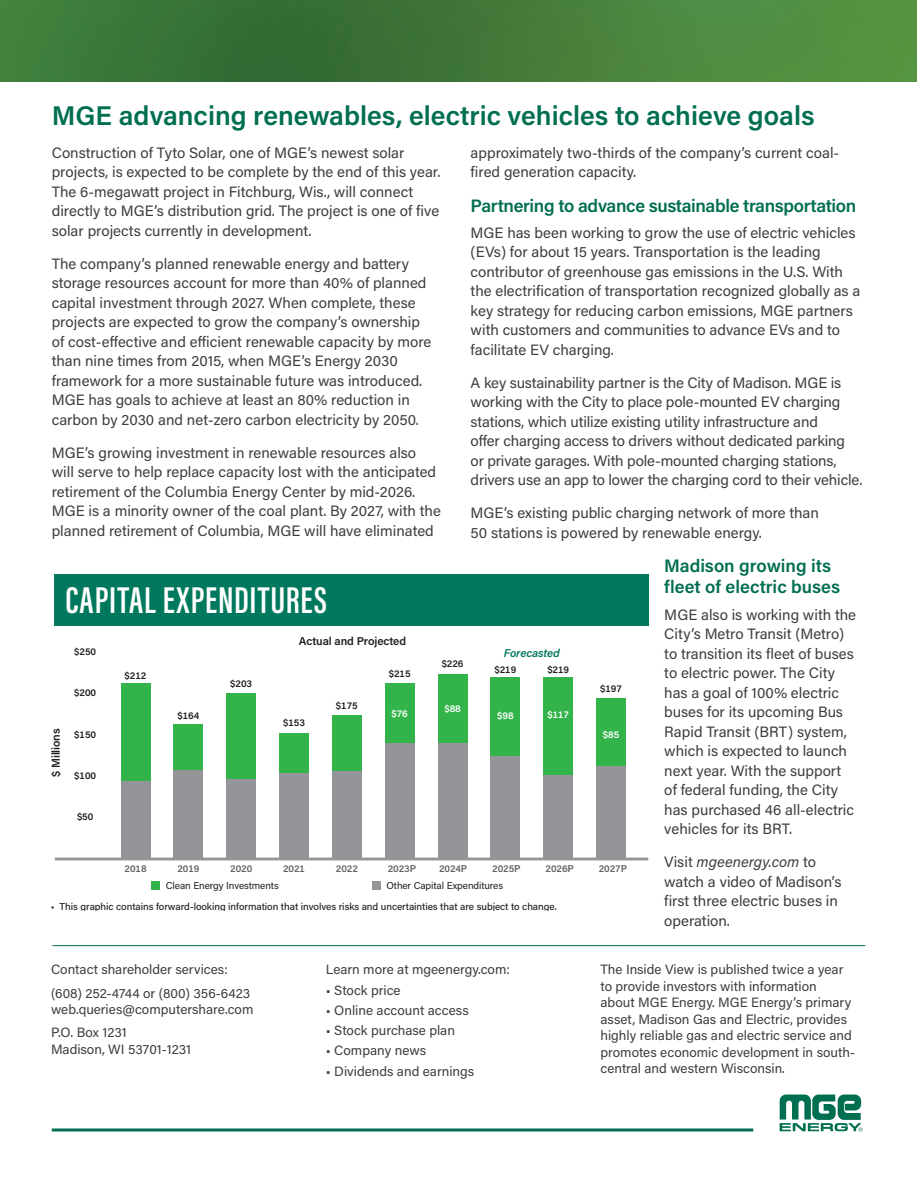
<style>
.page{position:relative;width:918px;height:1188px;background:#fff}
.page>*{position:absolute;margin:0;border:0;box-sizing:border-box;transform-origin:0 0}
.t1{font:600 38.4px "Acumin Pro Extra Cond";letter-spacing:.025em;color:#fff}
.t2{font:600 27px "Acumin Pro";color:#006e51}
.t3{font:600 18px/21px "Acumin Pro";letter-spacing:-.015em;color:#006e51}
.t4{font:15px/19.5px "Acumin Pro";color:#3e3e3f}
.t5{font:13.5px/16.5px "Acumin Pro";color:#3e3e3f}
.t6{font:600 11.4px "Acumin Pro";letter-spacing:-.01em;color:#231f20}
.t7{font:italic 600 11.4px "Acumin Pro";letter-spacing:-.01em;color:#00775f}
.t8{font:500 9.9px "Acumin Pro";letter-spacing:-.005em;color:#231f20}
.t9{font:600 9.9px "Acumin Pro";letter-spacing:-.01em;color:#231f20}
.t10{font:9.9px "Acumin Pro";letter-spacing:-.01em;color:#231f20}
.t11{font:600 9.9px "Acumin Pro";letter-spacing:-.01em;color:#636366}
.t12{font:600 9.9px "Acumin Pro";letter-spacing:-.01em;color:#fff}
.s1{font-style:italic}
</style>
<div class="page">
<img style="left:0;top:0;width:916px;height:81px">
<svg style="left:779px;top:1095px;width:83px;height:36px"></svg>
<hr style="left:52px;top:1128px;width:701px;height:3px;background:#006e51">
<div style="left:54px;top:575px;width:594px;height:51px;background:#00785d"></div>
<div style="left:121px;top:684px;width:29px;height:175px;background:#33b44a"></div>
<div style="left:173px;top:725px;width:30px;height:134px;background:#33b44a"></div>
<div style="left:226px;top:694px;width:30px;height:165px;background:#33b44a"></div>
<div style="left:279px;top:733px;width:30px;height:126px;background:#33b44a"></div>
<div style="left:332px;top:716px;width:30px;height:143px;background:#33b44a"></div>
<div style="left:385px;top:684px;width:29px;height:175px;background:#33b44a"></div>
<div style="left:437px;top:675px;width:30px;height:184px;background:#33b44a"></div>
<div style="left:490px;top:678px;width:30px;height:181px;background:#33b44a"></div>
<div style="left:543px;top:678px;width:30px;height:181px;background:#33b44a"></div>
<div style="left:596px;top:698px;width:30px;height:161px;background:#33b44a"></div>
<div style="left:121px;top:781px;width:29px;height:78px;background:#939598"></div>
<div style="left:173px;top:771px;width:30px;height:88px;background:#939598"></div>
<div style="left:226px;top:780px;width:30px;height:79px;background:#939598"></div>
<div style="left:279px;top:774px;width:30px;height:85px;background:#939598"></div>
<div style="left:332px;top:771px;width:30px;height:88px;background:#939598"></div>
<div style="left:385px;top:743px;width:29px;height:116px;background:#939598"></div>
<div style="left:437px;top:743px;width:30px;height:116px;background:#939598"></div>
<div style="left:490px;top:757px;width:30px;height:102px;background:#939598"></div>
<div style="left:543px;top:775px;width:30px;height:84px;background:#939598"></div>
<div style="left:596px;top:767px;width:30px;height:92px;background:#939598"></div>
<hr style="left:55px;top:858px;width:593px;height:2px;background:#939598">
<div style="left:151px;top:881px;width:8px;height:9px;background:#33b44a"></div>
<div style="left:371px;top:881px;width:9px;height:9px;background:#939598"></div>
<hr style="left:52px;top:945px;width:813px;height:1px;background:#006e51">
<h2 class="t2" style="left:52px;top:96px;width:764px">MGE advancing renewables, electric vehicles to achieve goals</h2>
<p class="t4" style="left:52px;top:142px;width:390px">Construction of Tyto Solar, one of MGE’s newest solar projects, is expected to be complete by the end of this year.<br>The 6-megawatt project in Fitchburg, Wis., will connect directly to MGE’s distribution grid. The project is one of five solar projects currently in development.</p>
<p class="t4" style="left:52px;top:253px;width:381px">The company’s planned renewable energy and battery storage resources account for more than 40% of planned capital investment through 2027. When complete, these projects are expected to grow the company’s ownership of cost-effective and efficient renewable capacity by more than nine times from 2015, when MGE’s Energy 2030 framework for a more sustainable future was introduced.<br>MGE has goals to achieve at least an 80% reduction in carbon by 2030 and net-zero carbon electricity by 2050.</p>
<p class="t4" style="left:52px;top:442px;width:390px">MGE’s growing investment in renewable resources also will serve to help replace capacity lost with the anticipated retirement of the Columbia Energy Center by mid-2026.<br>MGE is a minority owner of the coal plant. By 2027, with the planned retirement of Columbia, MGE will have eliminated</p>
<p class="t4" style="left:470px;top:142px;width:370px">approximately two-thirds of the company’s current coal&shy;fired generation capacity.</p>
<p class="t3" style="left:470px;top:194px;width:387px">Partnering to advance sustainable transportation</p>
<p class="t4" style="left:470px;top:222px;width:391px">MGE has been working to grow the use of electric vehicles (EVs) for about 15 years. Transportation is the leading contributor of greenhouse gas emissions in the U.S. With the electrification of transportation recognized globally as a key strategy for reducing carbon emissions, MGE partners with customers and communities to advance EVs and to facilitate EV charging.</p>
<p class="t4" style="left:470px;top:372px;width:393px">A key sustainability partner is the City of Madison. MGE is working with the City to place pole-mounted EV charging stations, which utilize existing utility infrastructure and<br>offer charging access to drivers without dedicated parking<br>or private garages. With pole-mounted charging stations, drivers use an app to lower the charging cord to their vehicle.</p>
<p class="t4" style="left:470px;top:503px;width:350px">MGE’s existing public charging network of more than<br>50 stations is powered by renewable energy.</p>
<p class="t3" style="left:664px;top:555px;width:177px">Madison growing its fleet of electric buses</p>
<p class="t4" style="left:664px;top:604px;width:193px">MGE also is working with the<br>City’s Metro Transit (Metro) to transition its fleet of buses to electric power. The City has a goal of 100% electric buses for its upcoming Bus<br>Rapid Transit (BRT) system, which is expected to launch next year. With the support of federal funding, the City has purchased 46 all-electric vehicles for its BRT.</p>
<p class="t4" style="left:664px;top:851px;width:178px">Visit <span class="s1">mgeenergy.com</span> to watch a video of Madison’s first three electric buses in operation.</p>
<h1 class="t1" style="left:65px;top:577px;width:263px">CAPITAL EXPENDITURES</h1>
<p class="t6" style="left:299px;top:633px;width:109px">Actual and Projected</p>
<p class="t9" style="left:74px;top:644px;width:23px">$250</p>
<p class="t9" style="left:74px;top:686px;width:23px">$200</p>
<p class="t9" style="left:74px;top:727px;width:23px">$150</p>
<p class="t9" style="left:74px;top:769px;width:23px">$100</p>
<p class="t9" style="left:77px;top:810px;width:18px">$50</p>
<p class="t7" style="left:503px;top:645px;width:58px">Forecasted</p>
<p class="t9" style="left:441px;top:657px;width:23px">$226</p>
<p class="t9" style="left:494px;top:663px;width:23px">$219</p>
<p class="t9" style="left:547px;top:662px;width:23px">$219</p>
<p class="t9" style="left:389px;top:666px;width:23px">$215</p>
<p class="t9" style="left:125px;top:669px;width:23px">$212</p>
<p class="t9" style="left:230px;top:676px;width:23px">$203</p>
<p class="t9" style="left:600px;top:682px;width:23px">$197</p>
<p class="t9" style="left:336px;top:699px;width:23px">$175</p>
<p class="t12" style="left:444px;top:702px;width:18px">$88</p>
<p class="t12" style="left:391px;top:707px;width:18px">$76</p>
<p class="t12" style="left:497px;top:708px;width:18px">$98</p>
<p class="t12" style="left:547px;top:707px;width:23px">$117</p>
<p class="t9" style="left:177px;top:708px;width:23px">$164</p>
<p class="t9" style="left:283px;top:716px;width:23px">$153</p>
<p class="t6" style="left:48px;top:777px;width:50px;rotate:-90deg">$ Millions</p>
<p class="t12" style="left:602px;top:727px;width:18px">$85</p>
<p class="t11" style="left:124px;top:862px;width:24px">2018</p>
<p class="t11" style="left:177px;top:862px;width:24px">2019</p>
<p class="t11" style="left:230px;top:862px;width:24px">2020</p>
<p class="t11" style="left:283px;top:862px;width:24px">2021</p>
<p class="t11" style="left:336px;top:862px;width:24px">2022</p>
<p class="t11" style="left:387px;top:862px;width:30px">2023P</p>
<p class="t11" style="left:439px;top:862px;width:30px">2024P</p>
<p class="t11" style="left:492px;top:862px;width:30px">2025P</p>
<p class="t11" style="left:545px;top:862px;width:30px">2026P</p>
<p class="t11" style="left:598px;top:862px;width:30px">2027P</p>
<p class="t10" style="left:166px;top:879px;width:114px">Clean Energy Investments</p>
<p class="t10" style="left:386px;top:879px;width:118px">Other Capital Expenditures</p>
<p class="t8" style="left:51px;top:899px;width:507px">• This graphic contains forward-looking information that involves risks and uncertainties that are subject to change.</p>
<p class="t5" style="left:51px;top:957px;width:201px;line-height:23.2px">Contact shareholder services: (608) 252-4744 or (800) 356-6423</p>
<p class="t5" style="left:51px;top:997px;width:204px;line-height:23.2px">web.queries@computershare.com<br>P.O. Box 1231</p>
<p class="t5" style="left:51px;top:1040px;width:141px">Madison, WI 53701-1231</p>
<p class="t5" style="left:325px;top:961px;width:186px">Learn more at mgeenergy.com:</p>
<p class="t5" style="left:325px;top:981px;width:76px">• Stock price</p>
<p class="t5" style="left:325px;top:1001px;width:144px">• Online account access</p>
<p class="t5" style="left:325px;top:1022px;width:131px">• Stock purchase plan</p>
<p class="t5" style="left:325px;top:1042px;width:102px">• Company news</p>
<p class="t5" style="left:325px;top:1062px;width:150px">• Dividends and earnings</p>
<p class="t5" style="left:600px;top:961px;width:256px">The Inside View is published twice a year to provide investors with information<br>about MGE Energy. MGE Energy’s primary asset, Madison Gas and Electric, provides highly reliable gas and electric service and promotes economic development in south&shy;central and western Wisconsin.</p>
</div>
